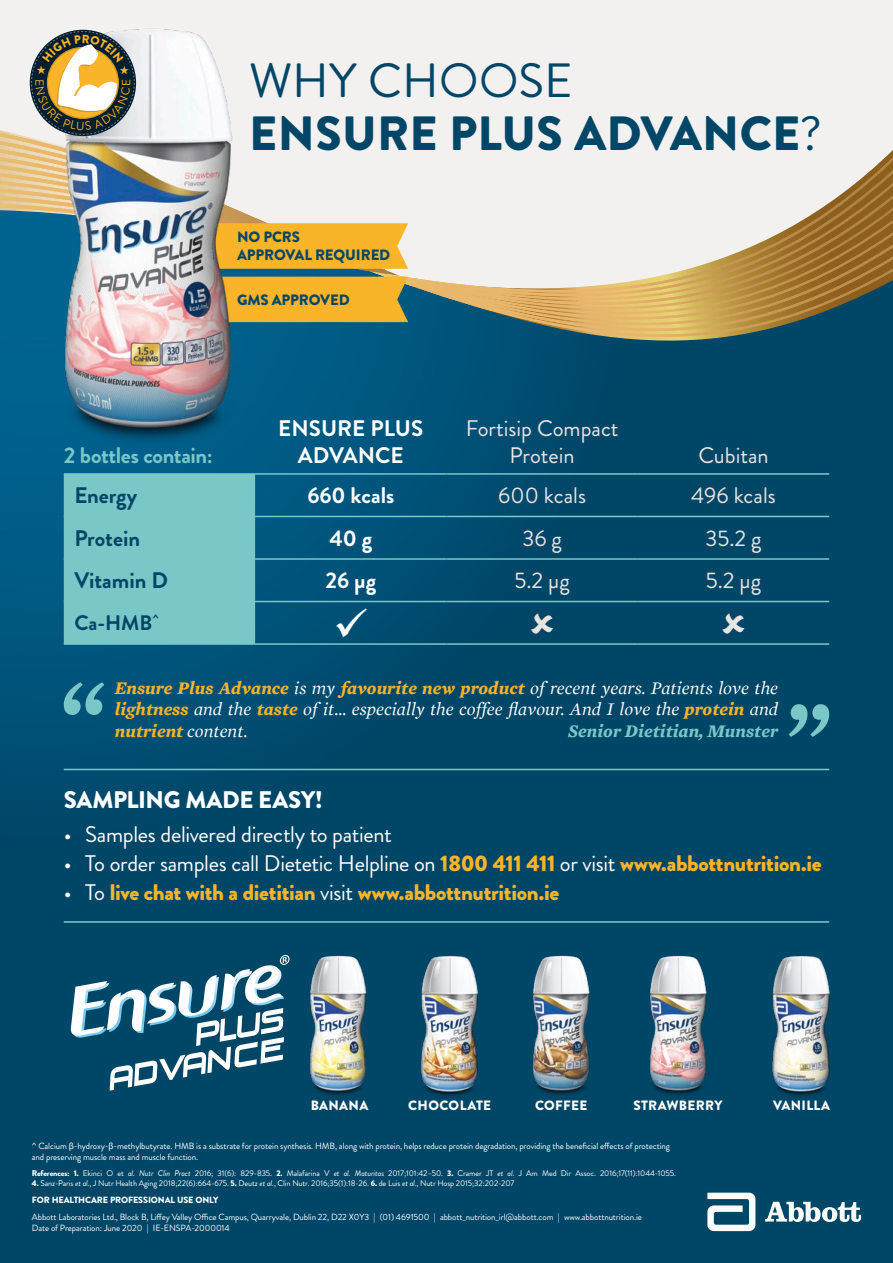
<style>
.page{position:relative;width:893px;height:1263px;background:#f3f1ef}
.page>*{position:absolute;margin:0;border:0;box-sizing:border-box;transform-origin:0 0}
.t1{font:900 48px "Brandon Grotesque";letter-spacing:.005em;color:#004667}
.t2{font:48px "Brandon Grotesque";letter-spacing:.005em;color:#004667}
.t3{font:900 24px "Brandon Grotesque";letter-spacing:-.02em;color:#fff}
.t4{font:22.5px "Brandon Grotesque";letter-spacing:-.015em;color:#fff}
.t5{font:22.5px/27px "Brandon Grotesque";color:#e8e5e1;text-align:center}
.t6{font:900 22.5px "Brandon Grotesque";letter-spacing:-.015em;color:#fab42a}
.t7{font:700 22.5px/27px "Brandon Grotesque";color:#fff;text-align:center}
.t8{font:700 22.5px "Brandon Grotesque";color:#004667}
.t9{font:700 22.5px "Brandon Grotesque";letter-spacing:-.015em;color:#7ac7c7}
.t10{font:700 21px "Brandon Grotesque";color:#004667}
.t11{font:italic 18px/21.6px "Mercury Text G1";color:#fff;text-align:justify}
.t12{font:italic 700 18px "Mercury Text G1";color:#7ac7c7}
.t13{font:900 15px/18px "Brandon Grotesque";letter-spacing:-.01em;color:#004667}
.t14{font:900 13.5px "Brandon Grotesque";letter-spacing:.025em;color:#fff}
.t15{font:9px/10.8px "Brandon Grotesque";letter-spacing:-.01em;color:#fff}
.t16{font:900 9px "Brandon Grotesque";letter-spacing:-.01em;color:#fff}
.t17{font:8.25px "Brandon Grotesque";letter-spacing:-.01em;color:#fff}
.s1{font-weight:400}
.s2{font-weight:700;color:#fab42a}
.s3{font-weight:900;color:#fab42a}
.s4{font-weight:400;color:#fff}
.s5{font-family:"Myriad Pro"}
.s6{font-weight:900}
.s7{font-style:italic}
</style>
<div class="page">
<div style="left:0;top:362px;width:893px;height:901px;background:#004667"></div>
<svg style="left:0;top:362px;width:632px;height:487px;background:#004c6f"></svg>
<svg style="left:389px;top:150px;width:504px;height:212px"></svg>
<svg style="left:389px;top:342px;width:504px;height:8px;background:#004a6d"></svg>
<svg style="left:389px;top:157px;width:504px;height:8px"></svg>
<div style="left:352px;top:342px;width:37px;height:81px;background:#005881"></div>
<svg style="left:707px;top:1193px;width:48px;height:38px"></svg>
<svg style="left:765px;top:1202px;width:96px;height:20px"></svg>
<svg style="left:352px;top:165px;width:541px;height:177px"></svg>
<div style="left:64px;top:475px;width:191px;height:168px;background:#7ac7c7"></div>
<hr style="left:64px;top:473px;width:191px;height:2px;background:#7ac7c7">
<hr style="left:255px;top:473px;width:191px;height:2px;background:#7ac7c7">
<hr style="left:446px;top:473px;width:192px;height:2px;background:#7ac7c7">
<hr style="left:638px;top:473px;width:191px;height:2px;background:#7ac7c7">
<hr style="left:64px;top:516px;width:191px;height:1px;background:#7ac7c7">
<hr style="left:255px;top:516px;width:191px;height:1px;background:#7ac7c7">
<hr style="left:446px;top:516px;width:192px;height:1px;background:#7ac7c7">
<hr style="left:638px;top:516px;width:191px;height:1px;background:#7ac7c7">
<hr style="left:64px;top:558px;width:191px;height:2px;background:#7ac7c7">
<hr style="left:255px;top:558px;width:191px;height:2px;background:#7ac7c7">
<hr style="left:446px;top:558px;width:192px;height:2px;background:#7ac7c7">
<hr style="left:638px;top:558px;width:191px;height:2px;background:#7ac7c7">
<hr style="left:64px;top:601px;width:191px;height:1px;background:#7ac7c7">
<hr style="left:255px;top:601px;width:191px;height:1px;background:#7ac7c7">
<hr style="left:446px;top:601px;width:192px;height:1px;background:#7ac7c7">
<hr style="left:638px;top:601px;width:191px;height:1px;background:#7ac7c7">
<hr style="left:64px;top:643px;width:191px;height:2px;background:#7ac7c7">
<hr style="left:255px;top:643px;width:191px;height:2px;background:#7ac7c7">
<hr style="left:446px;top:643px;width:192px;height:2px;background:#7ac7c7">
<hr style="left:638px;top:643px;width:191px;height:2px;background:#7ac7c7">
<img style="left:0;top:29px;width:352px;height:441px">
<svg style="left:71px;top:954px;width:219px;height:137px"></svg>
<img style="left:501px;top:954px;width:128px;height:150px">
<img style="left:618px;top:955px;width:123px;height:149px">
<img style="left:741px;top:955px;width:117px;height:150px">
<img style="left:279px;top:955px;width:110px;height:149px">
<img style="left:389px;top:955px;width:118px;height:150px">
<svg style="left:64px;top:682px;width:40px;height:33px"></svg>
<svg style="left:789px;top:704px;width:40px;height:33px"></svg>
<hr style="left:64px;top:769px;width:765px;height:1px;background:#7ac7c7">
<hr style="left:64px;top:921px;width:765px;height:2px;background:#7ac7c7">
<svg style="left:30px;top:30px;width:106px;height:106px"></svg>
<svg style="left:531px;top:613px;width:22px;height:21px"></svg>
<svg style="left:722px;top:613px;width:23px;height:21px"></svg>
<svg style="left:336px;top:608px;width:31px;height:30px"></svg>
<svg style="left:36px;top:35px;width:94px;height:95px"></svg>
<p class="t2" style="left:249px;top:48px;width:325px">WHY CHOOSE</p>
<p class="t1" style="left:249px;top:99px;width:574px">ENSURE PLUS ADVANCE<span class="s1">?</span></p>
<p class="t13" style="left:237px;top:228px;width:155px">NO PCRS<br>APPROVAL REQUIRED</p>
<p class="t13" style="left:237px;top:291px;width:114px">GMS APPROVED</p>
<p class="t9" style="left:64px;top:440px;width:150px">2 bottles contain:</p>
<p class="t7" style="left:278px;top:415px;width:147px">ENSURE PLUS<br>ADVANCE</p>
<p class="t5" style="left:466px;top:415px;width:154px">Fortisip Compact<br>Protein</p>
<p class="t5" style="left:698px;top:442px;width:72px">Cubitan</p>
<p class="t8" style="left:74px;top:480px;width:64px">Energy</p>
<p class="t7" style="left:307px;top:482px;width:88px">660 kcals</p>
<p class="t5" style="left:498px;top:482px;width:89px">600 kcals</p>
<p class="t5" style="left:691px;top:482px;width:86px">496 kcals</p>
<p class="t8" style="left:74px;top:522px;width:67px">Protein</p>
<p class="t7" style="left:329px;top:525px;width:44px">40 g</p>
<p class="t5" style="left:522px;top:525px;width:41px">36 g</p>
<p class="t5" style="left:705px;top:525px;width:58px">35.2 g</p>
<p class="t8" style="left:74px;top:565px;width:95px">Vitamin D</p>
<p class="t7" style="left:325px;top:567px;width:52px">26 µg</p>
<p class="t5" style="left:514px;top:567px;width:57px">5.2 µg</p>
<p class="t5" style="left:706px;top:567px;width:57px">5.2 µg</p>
<p class="t10" style="left:74px;top:608px;width:86px">Ca-HMB<sup>^</sup></p>
<p class="t11" style="left:115px;top:677px;width:665px"><span class="s2">Ensure Plus Advance</span> is my <span class="s2">favourite new product</span> of recent years. Patients love the <span class="s2">lightness</span> and the <span class="s2">taste</span> of it… especially the coffee flavour. And I love the <span class="s2">protein</span> and <span class="s2">nutrient</span> content.</p>
<p class="t12" style="left:568px;top:720px;width:212px">Senior Dietitian, Munster</p>
<p class="t3" style="left:64px;top:783px;width:260px">SAMPLING MADE EASY!</p>
<p class="t4" style="left:64px;top:818px;width:329px">• Samples delivered directly to patient</p>
<p class="t4" style="left:64px;top:847px;width:759px">• To order samples call Dietetic Helpline on <span class="s3">1800 411 411</span> or visit <span class="s3">www.abbottnutrition.ie</span></p>
<p class="t6" style="left:64px;top:876px;width:497px"><span class="s4">• To</span> live chat with a dietitian <span class="s4">visit</span> www.abbottnutrition.ie</p>
<p class="t14" style="left:311px;top:1096px;width:59px">BANANA</p>
<p class="t14" style="left:408px;top:1096px;width:84px">CHOCOLATE</p>
<p class="t14" style="left:535px;top:1096px;width:54px">COFFEE</p>
<p class="t14" style="left:633px;top:1096px;width:91px">STRAWBERRY</p>
<p class="t14" style="left:773px;top:1096px;width:59px">VANILLA</p>
<p class="t15" style="left:32px;top:1140px;width:640px">^ Calcium <span class="s5">β</span>-hydroxy-<span class="s5">β</span>-methylbutyrate. HMB is a substrate for protein synthesis. HMB, along with protein, helps reduce protein degradation, providing the beneficial effects of protecting and preserving muscle mass and muscle function.</p>
<p class="t17" style="left:32px;top:1167px;width:646px"><span class="s6">References: 1.</span> Ekinci O et <span class="s7">al. Nutr Clin Pract</span> 2016; 31(6): 829-835. <span class="s6">2.</span> Malafarina V <span class="s7">et al. Maturitas</span> 2017;101:42–50. <span class="s6">3.</span> Cramer JT <span class="s7">et al.</span> J Am Med Dir Assoc. 2016;17(11):1044-1055.</p>
<p class="t17" style="left:32px;top:1177px;width:484px"><span class="s6">4.</span> Sanz-Paris <span class="s7">et al.</span>, J Nutr Health Aging 2018;22(6):664-675. <span class="s6">5.</span> Deutz <span class="s7">et al.</span>, Clin Nutr. 2016;35(1):18-26. <span class="s6">6.</span> de Luis <span class="s7">et al.</span>, Nutr Hosp 2015;32:202-207</p>
<p class="t16" style="left:32px;top:1193px;width:188px">FOR HEALTHCARE PROFESSIONAL USE ONLY</p>
<p class="t15" style="left:32px;top:1212px;width:612px">Abbott Laboratories Ltd., Block B, Liffey Valley Office Campus, Quarryvale, Dublin 22, D22 X0Y3 | (01) 4691500 | abbott_nutrition_irl@abbott.com | www.abbottnutrition.ie<br>Date of Preparation: June 2020 | IE-ENSPA-2000014</p>
</div>
